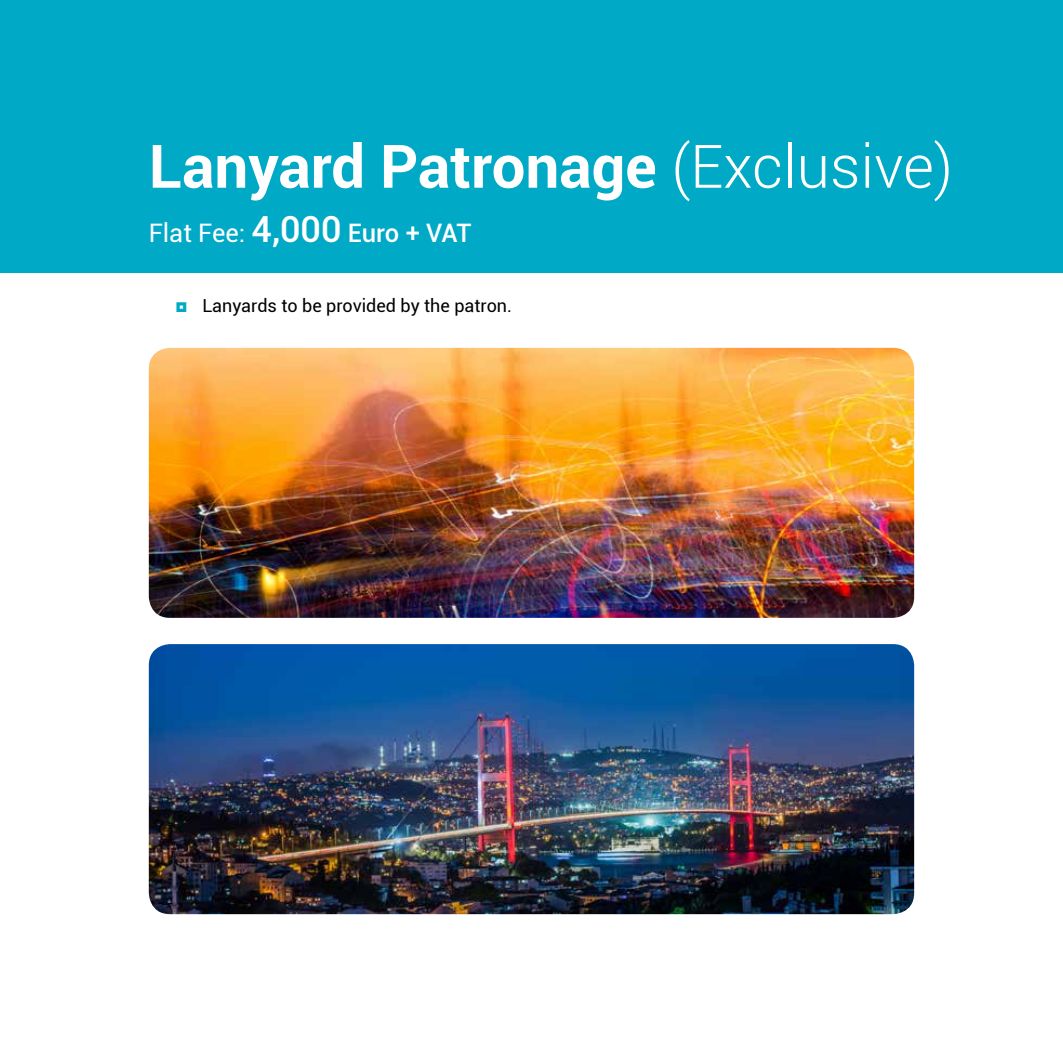
<style>
.page{position:relative;width:1063px;height:1063px;background:#fff}
.page>*{position:absolute;margin:0;border:0;box-sizing:border-box;transform-origin:0 0}
.t1{font:700 60px "Roboto";color:#fff}
.t2{font:25.5px "Roboto";color:#fff}
.t3{font:18px "Roboto";color:#000}
.s1{font-weight:300}
.s2{font-weight:500;font-size:36px}
.s3{font-weight:500}
</style>
<div class="page">
<div style="left:0;top:0;width:1063px;height:272px;background:#00a9c6"></div>
<img style="left:149px;top:348px;width:765px;height:270px">
<img style="left:149px;top:644px;width:765px;height:270px">
<h1 class="t1" style="left:149px;top:124px;width:806px">Lanyard Patronage <span class="s1">(Exclusive)</span></h1>
<h2 class="t2" style="left:149px;top:215px;width:324px">Flat Fee: <span class="s2">4,000</span> <span class="s3">Euro + VAT</span></h2>
<p class="t3" style="left:202px;top:293px;width:311px">Lanyards to be provided by the patron.</p>
</div>
